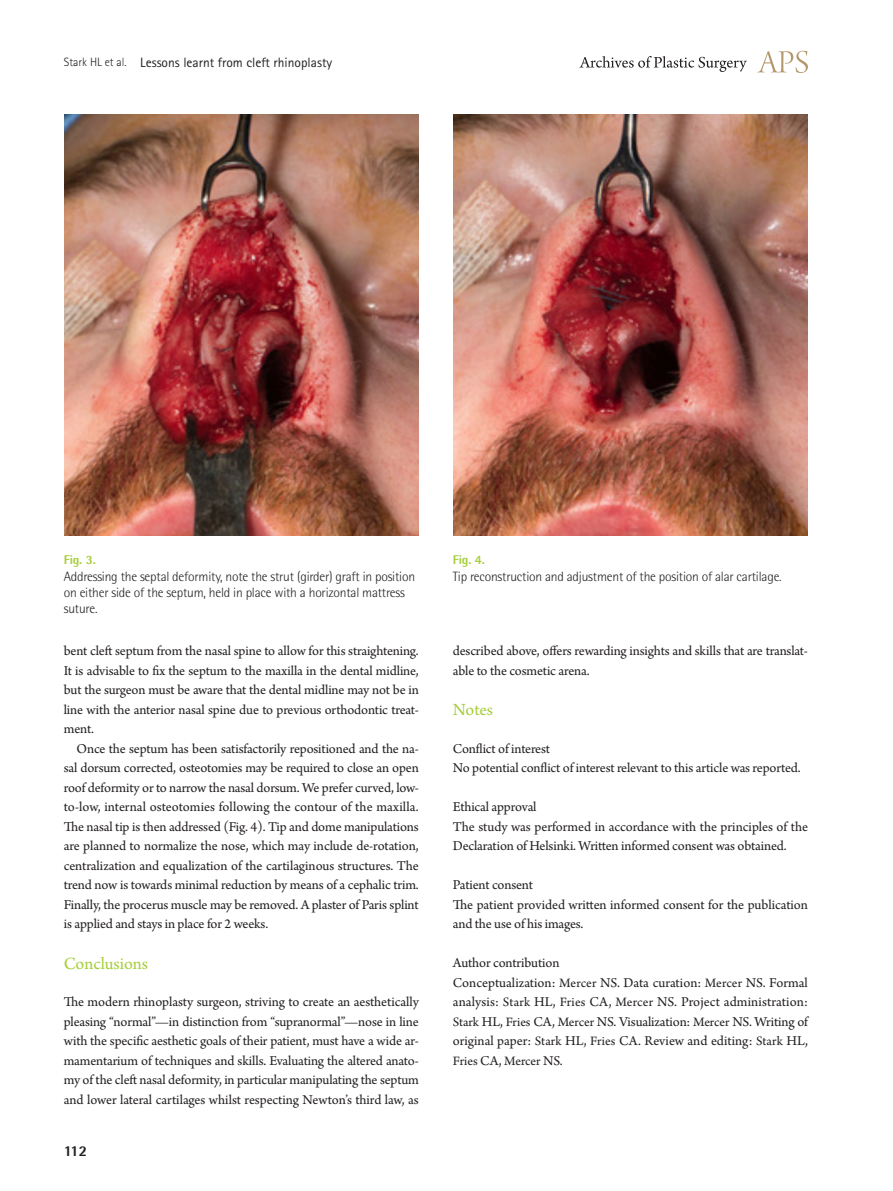
<style>
.page{position:relative;width:893px;height:1191px;background:#fff}
.page>*{position:absolute;margin:0;border:0;box-sizing:border-box;transform-origin:0 0}
.대제목{font:18px "Arno Pro";color:#a6ce39}
.t1{font:800 15px "Rotis Semi Sans Std";color:#231f20}
.본문_0{font:14.25px/19.5px "Arno Pro";letter-spacing:-.01em;color:#231f20}
.본문{font:14.25px/19.5px "Arno Pro";letter-spacing:-.01em;color:#231f20;text-align:justify}
.표_그림_설명{font:300 13.5px/16.2px "Rotis Semi Sans Std";letter-spacing:-.015em;color:#231f20}
.하시라_제목{font:13.5px "Rotis Sans Serif Std";color:#231f20}
.본문_0-2{font:13.5px "Arno Pro";letter-spacing:-.005em;color:#231f20}
.표_그림_설명-2{font:800 12.75px "Rotis Semi Sans Std";letter-spacing:-.015em;color:#a6ce39}
.s1{font-weight:300;font-size:12px}
.s2{font-size:13.5px}
.s3{font-size:14.25px}
</style>
<div class="page">
<svg style="left:757px;top:51px;width:51px;height:22px"></svg>
<svg style="left:579px;top:56px;width:168px;height:16px"></svg>
<img style="left:65px;top:115px;width:353px;height:421px">
<img style="left:454px;top:115px;width:353px;height:421px">
<p class="하시라_제목" style="left:64px;top:54px;width:270px"><span class="s1">Stark HL et al.</span> Lessons learnt from cleft rhinoplasty</p>
<p class="표_그림_설명-2" style="left:64px;top:551px;width:33px">Fig. 3.</p>
<p class="표_그림_설명" style="left:64px;top:568px;width:353px">Addressing the septal deformity, note the strut (girder) graft in position on either side of the septum, held in place with a horizontal mattress suture.</p>
<p class="본문" style="left:64px;top:642px;width:357px">bent cleft septum from the nasal spine to allow for this straightening.<br>It is advisable to fix the septum to the maxilla in the dental midline, but the surgeon must be aware that the dental midline may not be in line with the anterior nasal spine due to previous orthodontic treat&shy;ment.</p>
<p class="본문" style="left:64px;top:739px;width:357px;text-indent:13px">Once the septum has been satisfactorily repositioned and the na&shy;sal dorsum corrected, osteotomies may be required to close an open roof deformity or to narrow the nasal dorsum. We prefer curved, low&shy;to-low, internal osteotomies following the contour of the maxilla.<br>The nasal tip is then addressed (Fig. 4). Tip and dome manipulations are planned to normalize the nose, which may include de-rotation, centralization and equalization of the cartilaginous structures. The trend now is towards minimal reduction by means of a cephalic trim.<br>Finally, the procerus muscle may be removed. A plaster of Paris splint is applied and stays in place for 2 weeks.</p>
<p class="대제목" style="left:64px;top:953px;width:86px">Conclusions</p>
<p class="본문_0" style="left:64px;top:993px;width:357px;text-align:justify">The modern rhinoplasty surgeon, striving to create an aesthetically pleasing “normal”—in distinction from “supranormal”—nose in line with the specific aesthetic goals of their patient, must have a wide ar&shy;mamentarium of techniques and skills. Evaluating the altered anato&shy;my of the cleft nasal deformity, in particular manipulating the septum and lower lateral cartilages whilst respecting Newton’s third law, as</p>
<p class="t1" style="left:64px;top:1141px;width:25px">112</p>
<p class="표_그림_설명-2" style="left:453px;top:551px;width:33px">Fig. 4.</p>
<p class="표_그림_설명" style="left:453px;top:568px;width:330px">Tip reconstruction and adjustment of the position of alar cartilage.</p>
<p class="본문_0" style="left:453px;top:642px;width:357px">described above, offers rewarding insights and skills that are translat&shy;able to the cosmetic arena.</p>
<p class="대제목" style="left:453px;top:699px;width:42px">Notes</p>
<p class="본문_0" style="left:453px;top:739px;width:99px">Conflict of interest</p>
<p class="본문_0" style="left:453px;top:759px;width:349px">No potential conflict of interest relevant to this article was reported.</p>
<p class="본문_0" style="left:453px;top:798px;width:85px">Ethical approval</p>
<p class="본문_0" style="left:453px;top:817px;width:357px">The study was performed in accordance with the principles of the<br>Declaration of Helsinki. Written informed consent was obtained.</p>
<p class="본문_0" style="left:453px;top:876px;width:82px">Patient consent</p>
<p class="본문_0" style="left:453px;top:895px;width:357px">The patient provided written informed consent for the publication and the use of his images.</p>
<p class="본문_0" style="left:453px;top:954px;width:108px">Author contribution</p>
<p class="본문_0" style="left:453px;top:973px;width:357px;text-align:justify">Conceptualization: <span class="s2">Mercer</span> NS. Data curation: <span class="s2">Mercer</span> NS. Formal analysis: <span class="s2">Stark</span> HL, <span class="s2">Fries</span> CA, <span class="s2">Mercer</span> NS. Project administration:<br><span class="s2">Stark</span> HL, <span class="s2">Fries</span> CA, <span class="s2">Mercer</span> NS. Visualization: <span class="s2">Mercer</span> NS. Writing of original paper: <span class="s2">Stark</span> HL, <span class="s2">Fries</span> CA. Review and editing: <span class="s2">Stark</span> HL,</p>
<p class="본문_0-2" style="left:453px;top:1053px;width:111px">Fries <span class="s3">CA,</span> Mercer <span class="s3">NS.</span></p>
</div>
